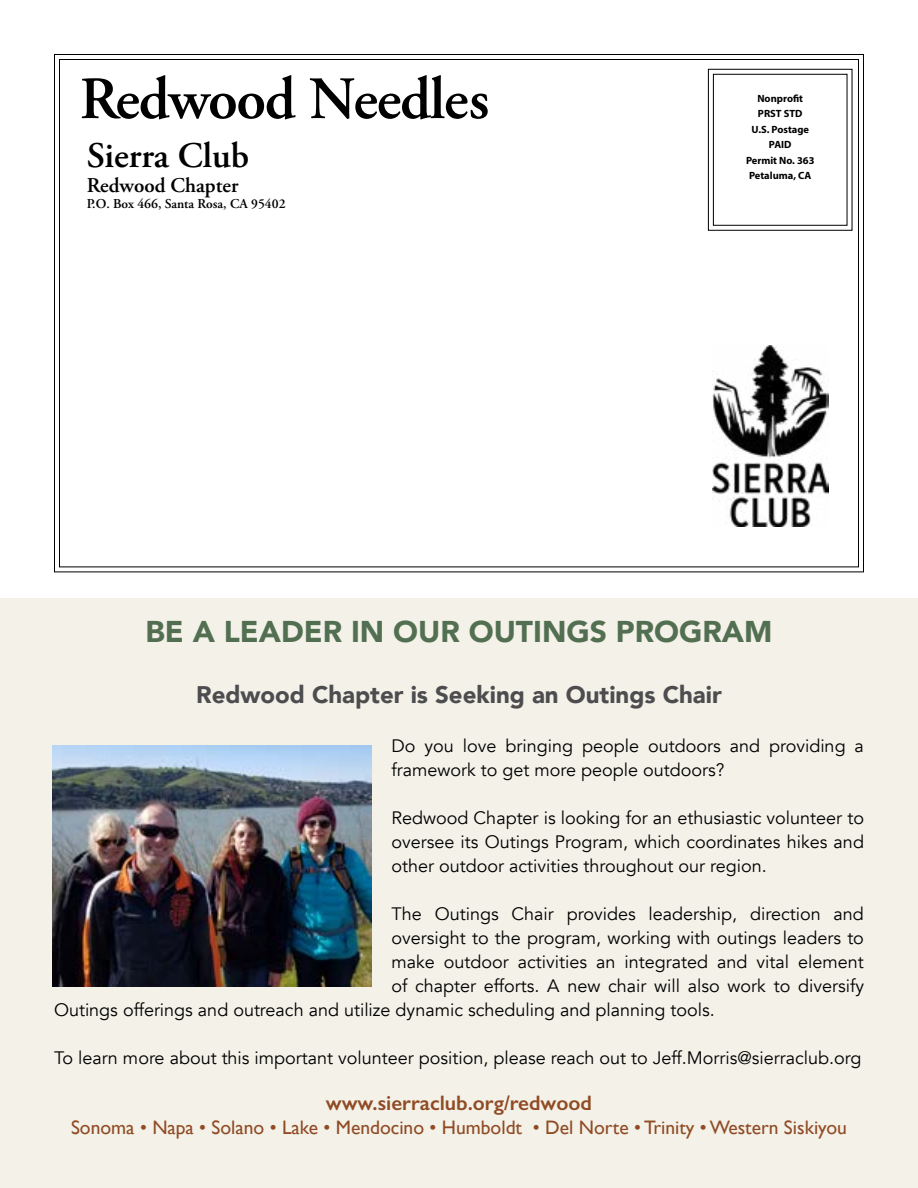
<style>
.page{position:relative;width:918px;height:1188px;background:#fff}
.page>*{position:absolute;margin:0;border:0;box-sizing:border-box;transform-origin:0 0}
.t1{font:600 60px "Adobe Garamond Pro";letter-spacing:-.02em;color:#000}
.t2{font:600 36px "Adobe Garamond Pro";color:#000}
.t3{font:900 30px "Avenir";color:#526f52}
.t4{font:900 24px "Avenir";color:#4d4d4f}
.t5{font:600 21px "Gill Sans";color:#904b25}
.t6{font:600 21px "Adobe Garamond Pro";color:#000}
.t7{font:19.5px "Gill Sans";color:#904b25}
.t8{font:18px/24px "Avenir";color:#000}
.t9{font:600 13.5px "Adobe Garamond Pro";color:#000}
.t10{font:700 10.5px/15.6px "Myriad Pro";color:#000;text-align:center}
</style>
<div class="page">
<div style="left:0;top:598px;width:918px;height:590px;background:#f3f1e8"></div>
<svg style="left:54px;top:54px;width:810px;height:519px"></svg>
<svg style="left:707px;top:68px;width:146px;height:163px"></svg>
<div style="left:713px;top:74px;width:135px;height:152px;border:1px solid #000"></div>
<img style="left:713px;top:346px;width:116px;height:180px">
<img style="left:53px;top:745px;width:318px;height:241px">
<h1 class="t1" style="left:80px;top:64px;width:411px">Redwood Needles</h1>
<h2 class="t2" style="left:87px;top:134px;width:164px">Sierra Club</h2>
<p class="t6" style="left:87px;top:173px;width:153px">Redwood Chapter</p>
<p class="t9" style="left:87px;top:196px;width:200px">P.O. Box 466, Santa Rosa, CA 95402</p>
<p class="t10" style="left:746px;top:90px;width:70px">Nonprofit<br>PRST STD<br>U.S. Postage<br>PAID<br>Permit No. 363<br>Petaluma, CA</p>
<h3 class="t3" style="left:145px;top:606px;width:629px">BE A LEADER IN OUR OUTINGS PROGRAM</h3>
<h3 class="t4" style="left:196px;top:674px;width:527px">Redwood Chapter is Seeking an Outings Chair</h3>
<p class="t8" style="left:391px;top:734px;width:474px">Do you love bringing people outdoors and providing a framework to get more people outdoors?</p>
<p class="t8" style="left:391px;top:806px;width:474px;text-align:justify">Redwood Chapter is looking for an ethusiastic volunteer to oversee its Outings Program, which coordinates hikes and other outdoor activities throughout our region.</p>
<p class="t8" style="left:391px;top:902px;width:474px">The Outings Chair provides leadership, direction and</p>
<p class="t8" style="left:391px;top:926px;width:474px">oversight to the program, working with outings leaders to</p>
<p class="t8" style="left:391px;top:950px;width:474px">make outdoor activities an integrated and vital element</p>
<p class="t8" style="left:391px;top:974px;width:474px">of chapter efforts. A new chair will also work to diversify</p>
<p class="t8" style="left:54px;top:998px;width:662px">Outings offerings and outreach and utilize dynamic scheduling and planning tools.</p>
<p class="t8" style="left:54px;top:1046px;width:809px">To learn more about this important volunteer position, please reach out to Jeff.Morris@sierraclub.org</p>
<p class="t5" style="left:326px;top:1090px;width:268px">www.sierraclub.org/redwood</p>
<p class="t7" style="left:71px;top:1116px;width:777px">Sonoma • Napa • Solano • Lake • Mendocino • Humboldt • Del Norte • Trinity • Western Siskiyou</p>
</div>
